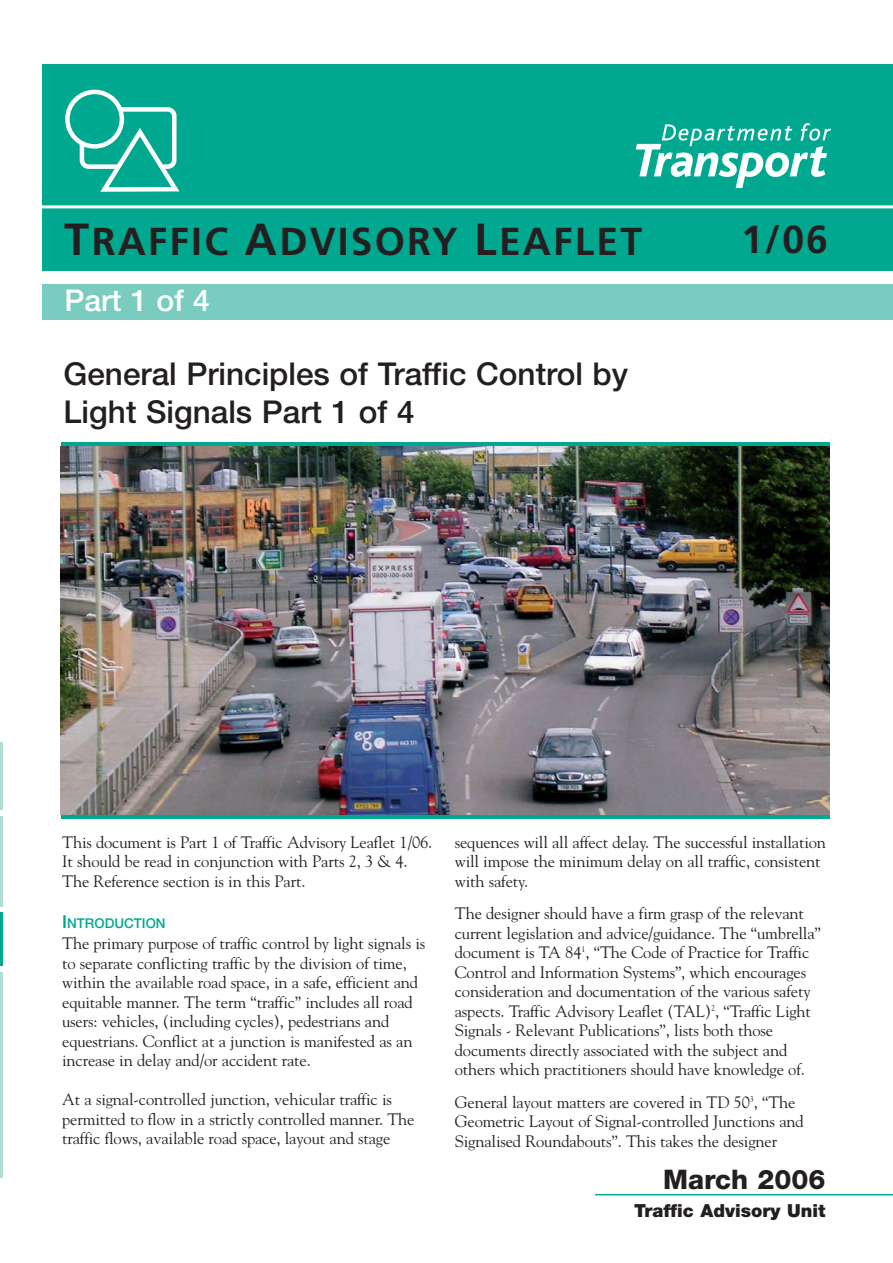
<style>
.page{position:relative;width:893px;height:1263px;background:#fff}
.page>*{position:absolute;margin:0;border:0;box-sizing:border-box;transform-origin:0 0}
.t1{font:700 39.15px "Frutiger";color:#231f20}
.t2{font:700 39px "Frutiger";letter-spacing:.055em;color:#231f20}
.t3{font:500 31.5px/37.8px "Helvetica Neue";color:#231f20}
.t4{font:500 30px "Helvetica Neue";color:#fff}
.t5{font:800 27px "Helvetica Neue";color:#231f20}
.t6{font:900 18px "Helvetica Neue";color:#231f20}
.t7{font:16.5px/19.5px "Goudy";letter-spacing:-.01em;color:#231f20}
.t8{font:500 13.5px "Helvetica Neue";color:#00a88f}
.s1{font-size:45px}
.s2{font-size:18px}
</style>
<div class="page">
<hr style="left:595px;top:1194px;width:298px;height:1px;background:#00a88f">
<div style="left:42px;top:64px;width:851px;height:207px;background:#00a88f"></div>
<hr style="left:0;top:205px;width:893px;height:3px;background:#fff">
<img style="left:635px;top:123px;width:196px;height:66px">
<div style="left:42px;top:284px;width:851px;height:35px;background:#7bccc0"></div>
<svg style="left:61px;top:442px;width:768px;height:377px;background:#149b88"></svg>
<img style="left:61px;top:447px;width:768px;height:367px">
<svg style="left:65px;top:90px;width:114px;height:102px"></svg>
<hr style="left:0;top:972px;width:2px;height:205px;background:#b1ded7">
<hr style="left:0;top:816px;width:2px;height:90px;background:#b1ded7">
<hr style="left:0;top:912px;width:2px;height:53px;background:#00a88f">
<hr style="left:0;top:742px;width:2px;height:68px;background:#b1ded7">
<h2 class="t2" style="left:64px;top:226px;width:579px"><span class="s1">T</span>RAFFIC <span class="s1">A</span>DVISORY <span class="s1">L</span>EAFLET</h2>
<h3 class="t4" style="left:64px;top:290px;width:147px">Part 1 of 4</h3>
<h3 class="t3" style="left:64px;top:358px;width:566px">General Principles of Traffic Control by<br>Light Signals Part 1 of 4</h3>
<h1 class="t1" style="left:741px;top:223px;width:88px">1/06</h1>
<p class="t7" style="left:62px;top:834px;width:372px">This document is Part 1 of Traffic Advisory Leaflet 1/06.<br>It should be read in conjunction with Parts 2, 3 &amp; 4.<br>The Reference section is in this Part.</p>
<p class="t8" style="left:62px;top:918px;width:105px"><span class="s2">I</span>NTRODUCTION</p>
<p class="t7" style="left:62px;top:935px;width:365px">The primary purpose of traffic control by light signals is to separate conflicting traffic by the division of time, within the available road space, in a safe, efficient and equitable manner. The term “traffic” includes all road users: vehicles, (including cycles), pedestrians and equestrians. Conflict at a junction is manifested as an increase in delay and/or accident rate.</p>
<p class="t7" style="left:62px;top:1091px;width:354px">At a signal-controlled junction, vehicular traffic is permitted to flow in a strictly controlled manner. The traffic flows, available road space, layout and stage</p>
<p class="t7" style="left:455px;top:834px;width:373px">sequences will all affect delay. The successful installation will impose the minimum delay on all traffic, consistent with safety.</p>
<p class="t7" style="left:455px;top:905px;width:368px">The designer should have a firm grasp of the relevant current legislation and advice/guidance. The “umbrella” document is TA 84<sup>1</sup>, “The Code of Practice for Traffic Control and Information Systems”, which encourages consideration and documentation of the various safety aspects. Traffic Advisory Leaflet (TAL)<sup>2</sup>, “Traffic Light Signals - Relevant Publications”, lists both those documents directly associated with the subject and others which practitioners should have knowledge of.</p>
<p class="t7" style="left:455px;top:1093px;width:350px">General layout matters are covered in TD 50<sup>3</sup>, “The<br>Geometric Layout of Signal-controlled Junctions and<br>Signalised Roundabouts”. This takes the designer</p>
<h3 class="t5" style="left:663px;top:1169px;width:164px">March 2006</h3>
<p class="t6" style="left:634px;top:1204px;width:193px">Traffic Advisory Unit</p>
</div>
